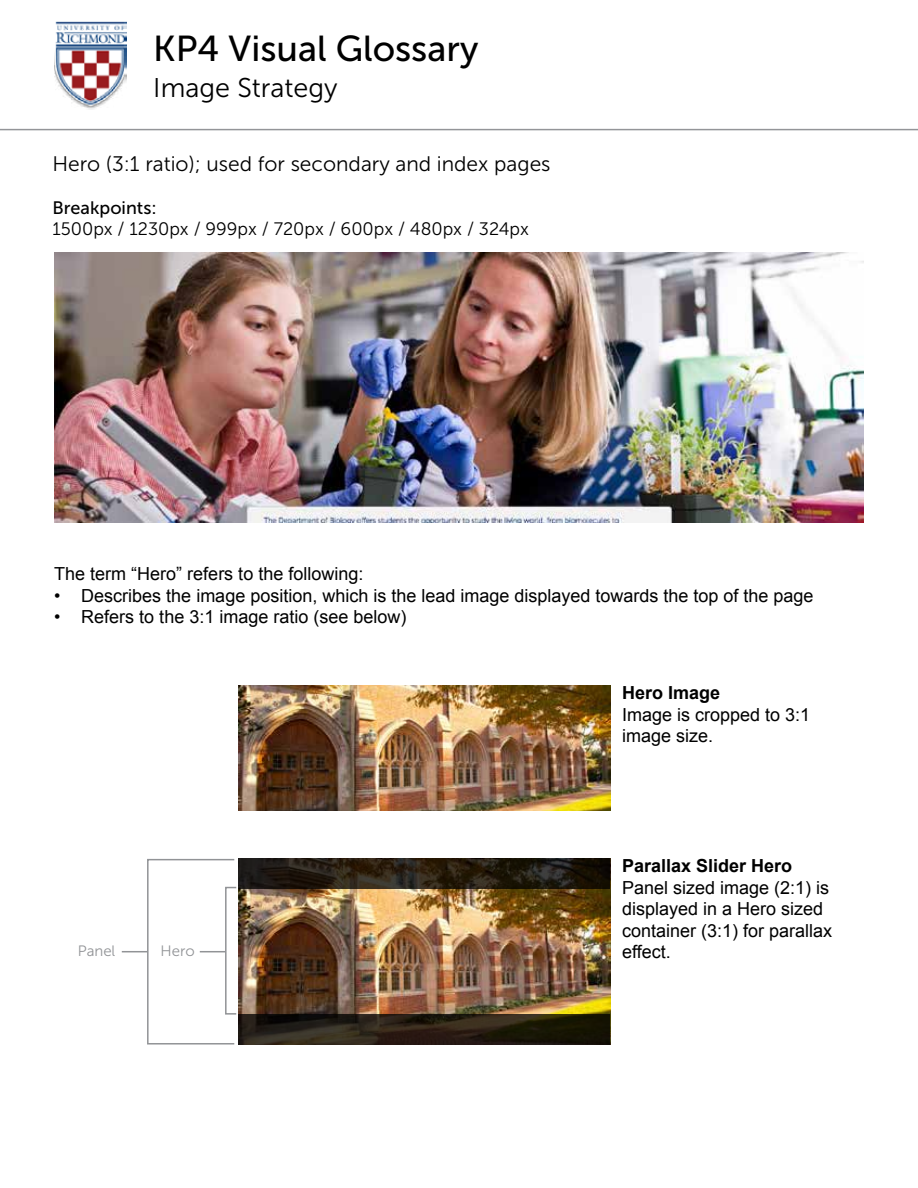
<style>
.page{position:relative;width:918px;height:1188px;background:#fff}
.page>*{position:absolute;margin:0;border:0;box-sizing:border-box;transform-origin:0 0}
.t1{font:36px "Museo Sans 500";color:#000}
.t2{font:27px "Museo Sans 300";color:#000}
.t3{font:21px "Museo Sans 300";color:#000}
.t4{font:18px/21.6px "Arial";color:#000}
.t5{font:18px "Museo Sans 300";color:#000}
.t6{font:700 18px "Arial";color:#000}
.t7{font:18px "Museo Sans 500";color:#000}
.t8{font:15px "Museo Sans 300";color:#919396}
</style>
<div class="page">
<img style="left:54px;top:21px;width:73px;height:88px">
<hr style="left:0;top:129px;width:918px;height:1px;background:#939598">
<img style="left:54px;top:253px;width:810px;height:270px">
<img style="left:239px;top:889px;width:371px;height:125px">
<img style="left:239px;top:685px;width:371px;height:125px">
<svg style="left:239px;top:859px;width:371px;height:30px"></svg>
<svg style="left:239px;top:1014px;width:371px;height:31px"></svg>
<div style="left:147px;top:859px;width:88px;height:186px;border:2px solid #919396"></div>
<svg style="left:122px;top:951px;width:26px;height:1px"></svg>
<div style="left:225px;top:887px;width:12px;height:128px;border:2px solid #919396"></div>
<svg style="left:200px;top:951px;width:26px;height:1px"></svg>
<h1 class="t1" style="left:153px;top:29px;width:327px">KP4 Visual Glossary</h1>
<h2 class="t2" style="left:153px;top:73px;width:186px">Image Strategy</h2>
<p class="t3" style="left:52px;top:152px;width:500px">Hero (3:1 ratio); used for secondary and index pages</p>
<p class="t7" style="left:52px;top:198px;width:106px">Breakpoints:</p>
<p class="t5" style="left:52px;top:219px;width:478px">1500px / 1230px / 999px / 720px / 600px / 480px / 324px</p>
<p class="t4" style="left:54px;top:563px;width:311px">The term “Hero” refers to the following:</p>
<p class="t4" style="left:54px;top:585px;width:761px">• Describes the image position, which is the lead image displayed towards the top of the page</p>
<p class="t4" style="left:54px;top:606px;width:354px">• Refers to the 3:1 image ratio (see below)</p>
<p class="t8" style="left:78px;top:942px;width:39px">Panel</p>
<p class="t8" style="left:161px;top:942px;width:36px">Hero</p>
<p class="t6" style="left:622px;top:681px;width:100px">Hero Image</p>
<p class="t4" style="left:622px;top:704px;width:190px">Image is cropped to 3:1 image size.</p>
<p class="t6" style="left:622px;top:854px;width:172px">Parallax Slider Hero</p>
<p class="t4" style="left:622px;top:877px;width:212px">Panel sized image (2:1) is displayed in a Hero sized container (3:1) for parallax effect.</p>
</div>
